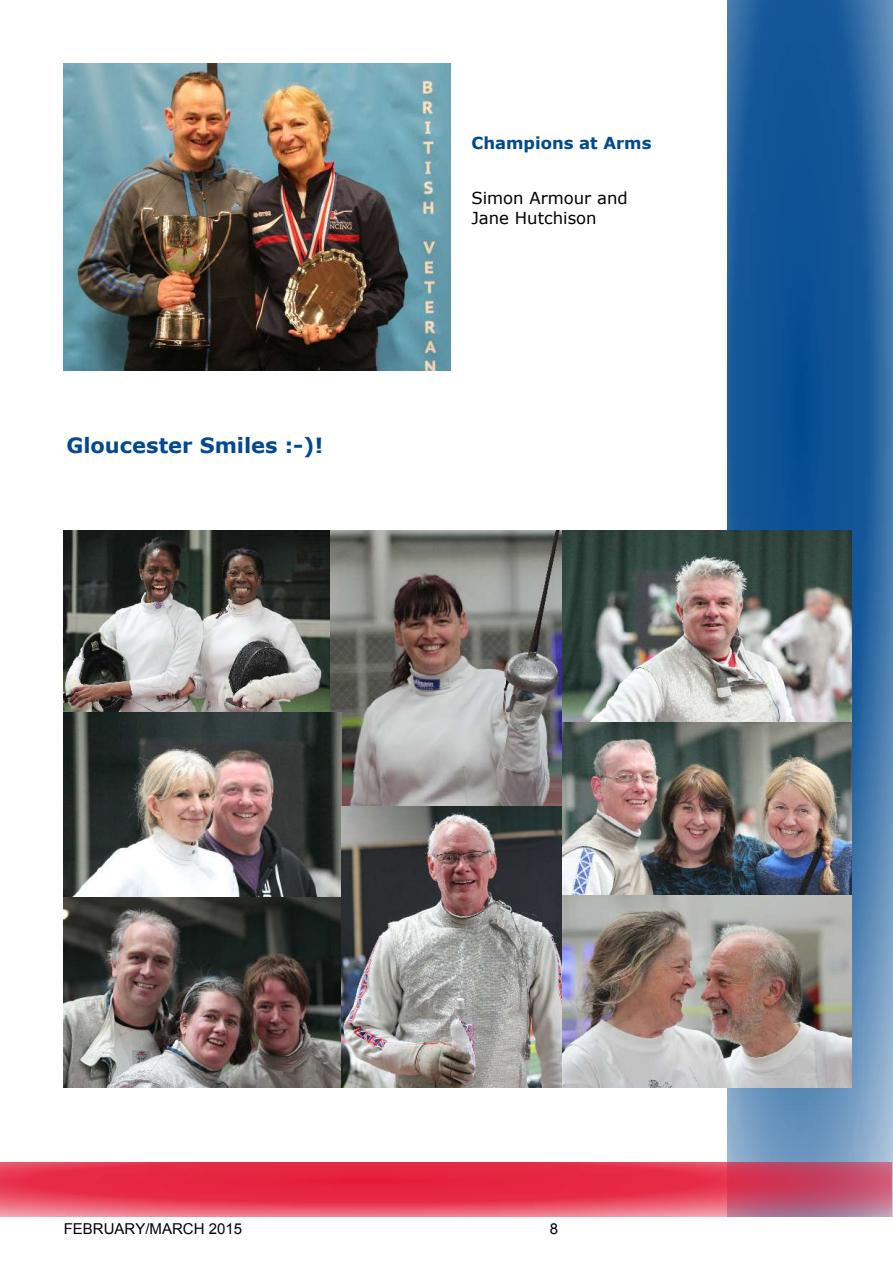
<style>
.page{position:relative;width:893px;height:1263px;background:#fff}
.page>*{position:absolute;margin:0;border:0;box-sizing:border-box;transform-origin:0 0}
.t1{font:700 21px "Verdana";color:#014990}
.t2{font:16.5px/20.1px "Verdana";color:#000}
.t3{font:700 16.5px "Verdana";color:#014990}
.t4{font:15px "Arial";color:#000}
</style>
<div class="page">
<img style="left:727px;top:0;width:166px;height:1216px">
<img style="left:0;top:1162px;width:891px;height:55px">
<img style="left:64px;top:64px;width:387px;height:306px">
<img style="left:64px;top:530px;width:277px;height:367px">
<img style="left:330px;top:530px;width:232px;height:333px">
<img style="left:562px;top:530px;width:289px;height:365px">
<img style="left:64px;top:897px;width:277px;height:191px">
<img style="left:341px;top:806px;width:221px;height:282px">
<img style="left:562px;top:895px;width:289px;height:193px">
<p class="t1" style="left:66px;top:437px;width:258px">Gloucester Smiles :-)!</p>
<p class="t3" style="left:471px;top:137px;width:182px">Champions at Arms</p>
<p class="t2" style="left:471px;top:190px;width:158px">Simon Armour and<br>Jane Hutchison</p>
<p class="t4" style="left:64px;top:1223px;width:180px">FEBRUARY/MARCH 2015</p>
<p class="t4" style="left:550px;top:1223px;width:10px">8</p>
</div>
